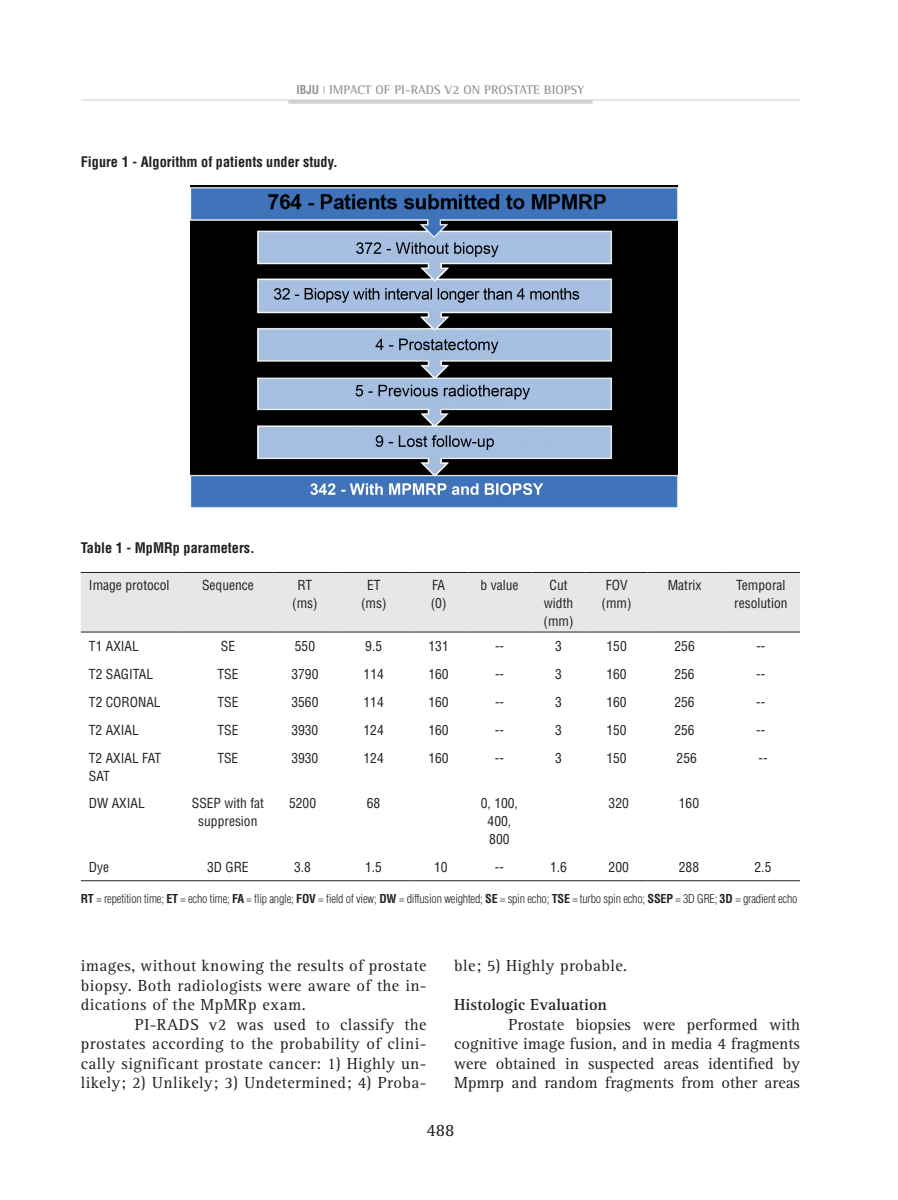
<style>
.page{position:relative;width:898px;height:1200px;background:#fff}
.page>*{position:absolute;margin:0;border:0;box-sizing:border-box;transform-origin:0 0}
.t1{font:18px "Rotis Serif";color:#231f20}
.t2{font:16.5px/19.5px "Rotis Serif";letter-spacing:.025em;color:#231f20;text-align:justify}
.t3{font:700 16.5px "Rotis Serif";color:#231f20}
.t4{font:700 condensed 14.25px "Helvetica";color:#231f20}
.t5{font:condensed 13.5px/18px "Helvetica";color:#231f20;text-align:center}
.t6{font:700 12.75px "Rotis Semi Serif";color:#939598}
.t7{font:300 condensed 12px "Helvetica";letter-spacing:-.015em;color:#231f20}
.s1{font-family:"Helvetica";font-stretch:condensed;font-size:12px}
.s2{font-weight:700}
</style>
<div class="page">
<hr style="left:81px;top:99px;width:718px;height:2px;background:#dcdddf">
<hr style="left:288px;top:100px;width:304px;height:4px;background:#d1d2d4">
<img style="left:191px;top:186px;width:486px;height:321px">
<div style="left:81px;top:572px;width:718px;height:60px;background:#e6e7e9"></div>
<hr style="left:725px;top:631px;width:74px;height:1px;background:#231f20">
<hr style="left:81px;top:880px;width:103px;height:1px;background:#231f20">
<hr style="left:184px;top:880px;width:88px;height:1px;background:#231f20">
<hr style="left:272px;top:880px;width:61px;height:1px;background:#231f20">
<hr style="left:337px;top:880px;width:72px;height:1px;background:#231f20">
<hr style="left:414px;top:880px;width:53px;height:1px;background:#231f20">
<hr style="left:467px;top:880px;width:64px;height:1px;background:#231f20">
<hr style="left:531px;top:880px;width:54px;height:1px;background:#231f20">
<hr style="left:585px;top:880px;width:62px;height:1px;background:#231f20">
<hr style="left:652px;top:880px;width:69px;height:1px;background:#231f20">
<hr style="left:725px;top:880px;width:74px;height:1px;background:#231f20">
<p class="t6" style="left:296px;top:82px;width:289px"><span class="s1">ibju</span> <sup>|</sup> IMPACT OF PI-RADS V2 ON PROSTATE BIOPSY</p>
<p class="t4" style="left:81px;top:153px;width:258px">Figure 1 - Algorithm of patients under study.</p>
<p class="t4" style="left:81px;top:539px;width:175px">Table 1 - MpMRp parameters.</p>
<p class="t5" style="left:89px;top:575px;width:82px">Image protocol</p>
<p class="t5" style="left:202px;top:575px;width:53px">Sequence</p>
<p class="t5" style="left:292px;top:575px;width:27px">RT (ms)</p>
<p class="t5" style="left:361px;top:575px;width:27px">ET (ms)</p>
<p class="t5" style="left:430px;top:575px;width:17px;text-align:left">FA (0)</p>
<p class="t5" style="left:480px;top:575px;width:39px">b value</p>
<p class="t5" style="left:543px;top:575px;width:31px">Cut width (mm)</p>
<p class="t5" style="left:601px;top:575px;width:31px">FOV (mm)</p>
<p class="t5" style="left:667px;top:575px;width:35px">Matrix</p>
<p class="t5" style="left:734px;top:575px;width:55px;text-align:left">Temporal resolution</p>
<p class="t5" style="left:89px;top:637px;width:51px">T1 AXIAL</p>
<p class="t5" style="left:221px;top:637px;width:16px">SE</p>
<p class="t5" style="left:295px;top:637px;width:22px">550</p>
<p class="t5" style="left:365px;top:637px;width:18px">9.5</p>
<p class="t5" style="left:428px;top:637px;width:22px">131</p>
<p class="t5" style="left:495px;top:637px;width:10px">--</p>
<p class="t5" style="left:555px;top:637px;width:8px">3</p>
<p class="t5" style="left:606px;top:637px;width:22px">150</p>
<p class="t5" style="left:674px;top:637px;width:22px">256</p>
<p class="t5" style="left:756px;top:637px;width:10px">--</p>
<p class="t5" style="left:89px;top:665px;width:66px">T2 SAGITAL</p>
<p class="t5" style="left:217px;top:665px;width:23px">TSE</p>
<p class="t5" style="left:291px;top:665px;width:28px">3790</p>
<p class="t5" style="left:363px;top:665px;width:22px">114</p>
<p class="t5" style="left:428px;top:665px;width:22px">160</p>
<p class="t5" style="left:495px;top:665px;width:10px">--</p>
<p class="t5" style="left:555px;top:665px;width:8px">3</p>
<p class="t5" style="left:606px;top:665px;width:22px">160</p>
<p class="t5" style="left:674px;top:665px;width:22px">256</p>
<p class="t5" style="left:756px;top:665px;width:10px">--</p>
<p class="t5" style="left:89px;top:692px;width:73px">T2 CORONAL</p>
<p class="t5" style="left:217px;top:692px;width:23px">TSE</p>
<p class="t5" style="left:291px;top:692px;width:28px">3560</p>
<p class="t5" style="left:363px;top:692px;width:22px">114</p>
<p class="t5" style="left:428px;top:692px;width:22px">160</p>
<p class="t5" style="left:495px;top:692px;width:10px">--</p>
<p class="t5" style="left:555px;top:692px;width:8px">3</p>
<p class="t5" style="left:606px;top:692px;width:22px">160</p>
<p class="t5" style="left:674px;top:692px;width:22px">256</p>
<p class="t5" style="left:756px;top:692px;width:10px">--</p>
<p class="t5" style="left:89px;top:720px;width:51px">T2 AXIAL</p>
<p class="t5" style="left:217px;top:720px;width:23px">TSE</p>
<p class="t5" style="left:291px;top:720px;width:28px">3930</p>
<p class="t5" style="left:363px;top:720px;width:22px">124</p>
<p class="t5" style="left:428px;top:720px;width:22px">160</p>
<p class="t5" style="left:495px;top:720px;width:10px">--</p>
<p class="t5" style="left:555px;top:720px;width:8px">3</p>
<p class="t5" style="left:606px;top:720px;width:22px">150</p>
<p class="t5" style="left:674px;top:720px;width:22px">256</p>
<p class="t5" style="left:756px;top:720px;width:10px">--</p>
<p class="t5" style="left:89px;top:748px;width:74px;text-align:left">T2 AXIAL FAT<br>SAT</p>
<p class="t5" style="left:217px;top:748px;width:23px">TSE</p>
<p class="t5" style="left:291px;top:748px;width:28px">3930</p>
<p class="t5" style="left:363px;top:748px;width:22px">124</p>
<p class="t5" style="left:428px;top:748px;width:22px">160</p>
<p class="t5" style="left:494px;top:748px;width:10px">--</p>
<p class="t5" style="left:555px;top:748px;width:8px">3</p>
<p class="t5" style="left:606px;top:748px;width:22px">150</p>
<p class="t5" style="left:676px;top:748px;width:22px">256</p>
<p class="t5" style="left:758px;top:748px;width:10px">--</p>
<p class="t5" style="left:89px;top:794px;width:57px">DW AXIAL</p>
<p class="t5" style="left:192px;top:794px;width:74px">SSEP with fat suppresion</p>
<p class="t5" style="left:289px;top:794px;width:28px">5200</p>
<p class="t5" style="left:367px;top:794px;width:15px">68</p>
<p class="t5" style="left:480px;top:794px;width:39px">0, 100,<br>400,<br>800</p>
<p class="t5" style="left:608px;top:794px;width:22px">320</p>
<p class="t5" style="left:678px;top:794px;width:22px">160</p>
<p class="t5" style="left:89px;top:858px;width:22px">Dye</p>
<p class="t5" style="left:207px;top:858px;width:43px">3D GRE</p>
<p class="t5" style="left:294px;top:858px;width:18px">3.8</p>
<p class="t5" style="left:365px;top:858px;width:18px">1.5</p>
<p class="t5" style="left:434px;top:858px;width:15px">10</p>
<p class="t5" style="left:494px;top:858px;width:10px">--</p>
<p class="t5" style="left:550px;top:858px;width:18px">1.6</p>
<p class="t5" style="left:608px;top:858px;width:22px">200</p>
<p class="t5" style="left:678px;top:858px;width:22px">288</p>
<p class="t5" style="left:754px;top:858px;width:18px">2.5</p>
<p class="t7" style="left:81px;top:890px;width:718px"><span class="s2">RT</span> = repetition time; <span class="s2">ET</span> = echo time; <span class="s2">FA</span> = flip angle; <span class="s2">FOV</span> = field of view; <span class="s2">DW</span> = diffusion weighted; <span class="s2">SE</span> = spin echo; <span class="s2">TSE</span> = turbo spin echo; <span class="s2">SSEP</span> = 3D GRE; <span class="s2">3D</span> = gradient echo</p>
<p class="t2" style="left:81px;top:956px;width:347px">images, without knowing the results of prostate biopsy. Both radiologists were aware of the in&shy;dications of the MpMRp exam.</p>
<p class="t2" style="left:81px;top:1014px;width:347px;text-indent:54px">PI-RADS v2 was used to classify the prostates according to the probability of clini&shy;cally significant prostate cancer: 1) Highly un&shy;likely; 2) Unlikely; 3) Undetermined; 4) Proba-</p>
<p class="t2" style="left:454px;top:956px;width:174px">ble; 5) Highly probable.</p>
<p class="t3" style="left:454px;top:994px;width:154px">Histologic Evaluation</p>
<p class="t2" style="left:454px;top:1014px;width:347px;text-indent:54px">Prostate biopsies were performed with cognitive image fusion, and in media 4 fragments were obtained in suspected areas identified by Mpmrp and random fragments from other areas</p>
<p class="t1" style="left:426px;top:1119px;width:30px">488</p>
</div>
